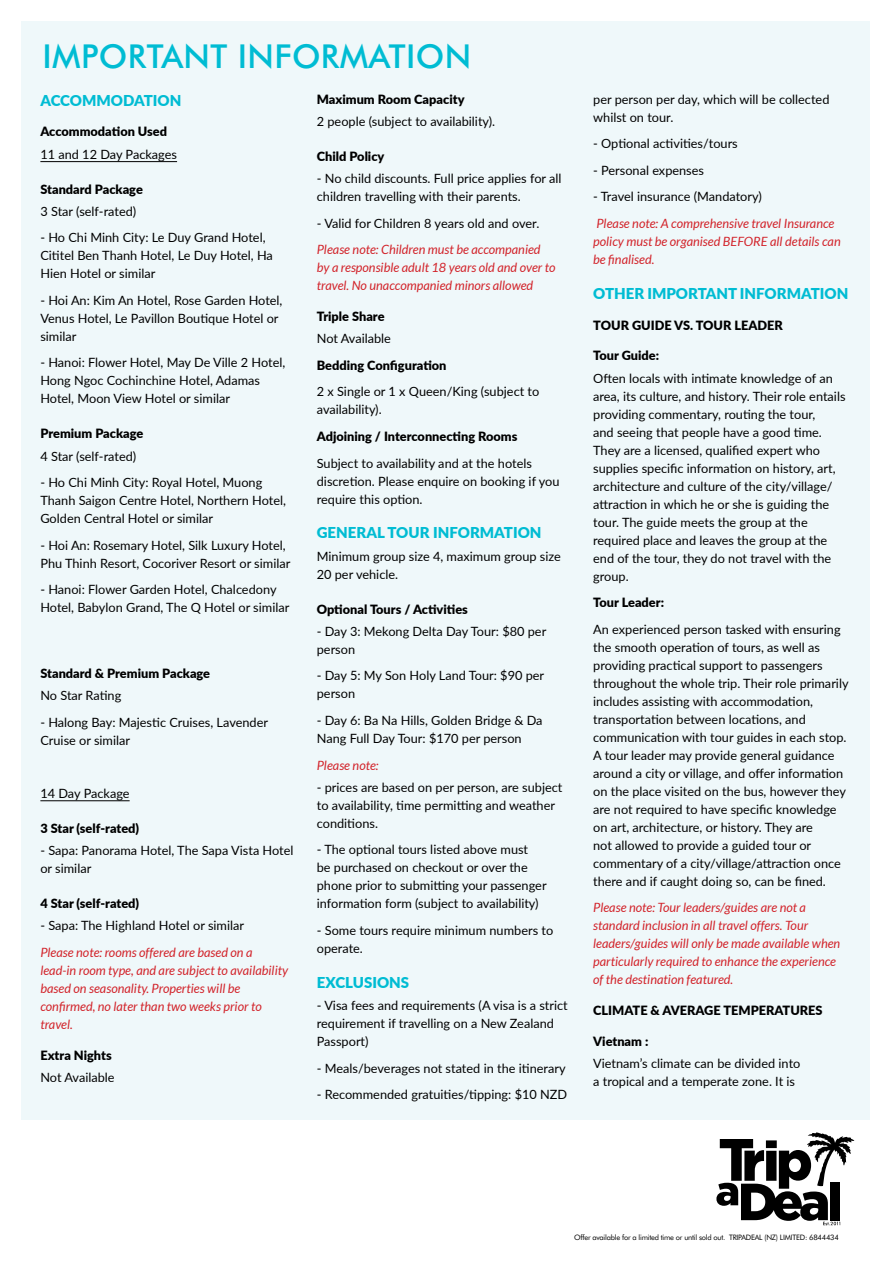
<style>
.page{position:relative;width:893px;height:1263px;background:#fff}
.page>*{position:absolute;margin:0;border:0;box-sizing:border-box;transform-origin:0 0}
.t1{font:500 33px "Futura BT";letter-spacing:.01em;color:#00bcd3}
.t2{font:900 15px "Lato";color:#00bcd3}
.t3{font:12.75px/18px "Lato";color:#000}
.t4{font:italic 12.75px/18px "Lato";color:#d2232a}
.t5{font:900 12.75px "Lato";color:#000}
.t6{font:7.5px "Futura BT";letter-spacing:-.03em;color:#000}
</style>
<div class="page">
<div style="left:21px;top:21px;width:849px;height:1098px;background:#eff8fa"></div>
<svg style="left:716px;top:1132px;width:138px;height:93px"></svg>
<hr style="left:40px;top:161px;width:137px;height:1px;background:#000">
<hr style="left:40px;top:800px;width:90px;height:1px;background:#000">
<h1 class="t1" style="left:43px;top:36px;width:430px">IMPORTANT INFORMATION</h1>
<p class="t2" style="left:40px;top:89px;width:143px">ACCOMMODATION</p>
<p class="t5" style="left:40px;top:122px;width:128px">Accommodation Used</p>
<p class="t3" style="left:40px;top:144px;width:138px">11 and 12 Day Packages</p>
<p class="t5" style="left:40px;top:179px;width:104px">Standard Package</p>
<p class="t3" style="left:40px;top:202px;width:97px">3 Star (self-rated)</p>
<p class="t3" style="left:40px;top:228px;width:234px">- Ho Chi Minh City: Le Duy Grand Hotel,<br>Cititel Ben Thanh Hotel, Le Duy Hotel, Ha<br>Hien Hotel or similar</p>
<p class="t3" style="left:40px;top:291px;width:244px">- Hoi An: Kim An Hotel, Rose Garden Hotel,<br>Venus Hotel, Le Pavillon Boutique Hotel or similar</p>
<p class="t3" style="left:40px;top:353px;width:247px">- Hanoi: Flower Hotel, May De Ville 2 Hotel,<br>Hong Ngoc Cochinchine Hotel, Adamas<br>Hotel, Moon View Hotel or similar</p>
<p class="t5" style="left:40px;top:424px;width:104px">Premium Package</p>
<p class="t3" style="left:40px;top:447px;width:97px">4 Star (self-rated)</p>
<p class="t3" style="left:40px;top:473px;width:247px">- Ho Chi Minh City: Royal Hotel, Muong<br>Thanh Saigon Centre Hotel, Northern Hotel,<br>Golden Central Hotel or similar</p>
<p class="t3" style="left:40px;top:536px;width:252px">- Hoi An: Rosemary Hotel, Silk Luxury Hotel,<br>Phu Thinh Resort, Cocoriver Resort or similar</p>
<p class="t3" style="left:40px;top:580px;width:251px">- Hanoi: Flower Garden Hotel, Chalcedony<br>Hotel, Babylon Grand, The Q Hotel or similar</p>
<p class="t5" style="left:40px;top:664px;width:171px">Standard &amp; Premium Package</p>
<p class="t3" style="left:40px;top:686px;width:82px">No Star Rating</p>
<p class="t3" style="left:40px;top:713px;width:229px">- Halong Bay: Majestic Cruises, Lavender<br>Cruise or similar</p>
<p class="t3" style="left:40px;top:784px;width:91px">14 Day Package</p>
<p class="t5" style="left:40px;top:819px;width:100px">3 Star (self-rated)</p>
<p class="t3" style="left:40px;top:841px;width:255px">- Sapa: Panorama Hotel, The Sapa Vista Hotel or similar</p>
<p class="t5" style="left:40px;top:894px;width:100px">4 Star (self-rated)</p>
<p class="t3" style="left:40px;top:916px;width:205px">- Sapa: The Highland Hotel or similar</p>
<p class="t4" style="left:40px;top:944px;width:249px">Please note: rooms offered are based on a lead-in room type, and are subject to availability based on seasonality. Properties will be confirmed, no later than two weeks prior to travel.</p>
<p class="t5" style="left:40px;top:1045px;width:73px">Extra Nights</p>
<p class="t3" style="left:40px;top:1068px;width:76px">Not Available</p>
<p class="t5" style="left:317px;top:90px;width:149px">Maximum Room Capacity</p>
<p class="t3" style="left:317px;top:112px;width:180px">2 people (subject to availability).</p>
<p class="t5" style="left:317px;top:147px;width:69px">Child Policy</p>
<p class="t3" style="left:317px;top:169px;width:246px">- No child discounts. Full price applies for all children travelling with their parents.</p>
<p class="t3" style="left:317px;top:214px;width:224px">- Valid for Children 8 years old and over.</p>
<p class="t4" style="left:317px;top:241px;width:240px">Please note: Children must be accompanied by a responsible adult 18 years old and over to travel. No unaccompanied minors allowed</p>
<p class="t5" style="left:317px;top:307px;width:69px">Triple Share</p>
<p class="t3" style="left:317px;top:329px;width:76px">Not Available</p>
<p class="t5" style="left:317px;top:356px;width:131px">Bedding Configuration</p>
<p class="t3" style="left:317px;top:382px;width:224px">2 x Single or 1 x Queen/King (subject to availability).</p>
<p class="t5" style="left:317px;top:427px;width:202px">Adjoining / Interconnecting Rooms</p>
<p class="t3" style="left:317px;top:453px;width:244px">Subject to availability and at the hotels discretion. Please enquire on booking if you require this option.</p>
<p class="t2" style="left:317px;top:522px;width:226px">GENERAL TOUR INFORMATION</p>
<p class="t3" style="left:317px;top:546px;width:246px">Minimum group size 4, maximum group size<br>20 per vehicle.</p>
<p class="t5" style="left:317px;top:599px;width:153px">Optional Tours / Activities</p>
<p class="t3" style="left:317px;top:622px;width:231px">- Day 3: Mekong Delta Day Tour: $80 per person</p>
<p class="t3" style="left:317px;top:666px;width:229px">- Day 5: My Son Holy Land Tour: $90 per person</p>
<p class="t3" style="left:317px;top:711px;width:227px">- Day 6: Ba Na Hills, Golden Bridge &amp; Da<br>Nang Full Day Tour: $170 per person</p>
<p class="t4" style="left:317px;top:756px;width:63px">Please note:</p>
<p class="t3" style="left:317px;top:777px;width:247px">- prices are based on per person, are subject to availability, time permitting and weather conditions.</p>
<p class="t3" style="left:317px;top:840px;width:231px">- The optional tours listed above must<br>be purchased on checkout or over the phone prior to submitting your passenger information form (subject to availability)</p>
<p class="t3" style="left:317px;top:921px;width:238px">- Some tours require minimum numbers to operate.</p>
<p class="t2" style="left:317px;top:971px;width:94px">EXCLUSIONS</p>
<p class="t3" style="left:317px;top:996px;width:253px">- Visa fees and requirements (A visa is a strict requirement if travelling on a New Zealand<br>Passport)</p>
<p class="t3" style="left:317px;top:1058px;width:250px">- Meals/beverages not stated in the itinerary</p>
<p class="t3" style="left:317px;top:1085px;width:252px">- Recommended gratuities/tipping: $10 NZD</p>
<p class="t3" style="left:593px;top:90px;width:238px">per person per day, which will be collected whilst on tour.</p>
<p class="t3" style="left:593px;top:134px;width:146px">- Optional activities/tours</p>
<p class="t3" style="left:593px;top:161px;width:112px">- Personal expenses</p>
<p class="t3" style="left:593px;top:187px;width:170px">- Travel insurance (Mandatory)</p>
<p class="t4" style="left:593px;top:215px;width:249px">Please note: A comprehensive travel Insurance policy must be organised BEFORE all details can be finalised.</p>
<p class="t2" style="left:593px;top:282px;width:257px">OTHER IMPORTANT INFORMATION</p>
<p class="t5" style="left:593px;top:315px;width:191px">TOUR GUIDE VS. TOUR LEADER</p>
<p class="t5" style="left:593px;top:346px;width:67px">Tour Guide:</p>
<p class="t3" style="left:593px;top:368px;width:254px">Often locals with intimate knowledge of an area, its culture, and history. Their role entails providing commentary, routing the tour,<br>and seeing that people have a good time.<br>They are a licensed, qualified expert who supplies specific information on history, art, architecture and culture of the city/village/ attraction in which he or she is guiding the tour. The guide meets the group at the required place and leaves the group at the end of the tour, they do not travel with the group.</p>
<p class="t5" style="left:593px;top:593px;width:72px">Tour Leader:</p>
<p class="t3" style="left:593px;top:619px;width:257px">An experienced person tasked with ensuring the smooth operation of tours, as well as providing practical support to passengers throughout the whole trip. Their role primarily includes assisting with accommodation, transportation between locations, and communication with tour guides in each stop.<br>A tour leader may provide general guidance around a city or village, and offer information on the place visited on the bus, however they are not required to have specific knowledge on art, architecture, or history. They are<br>not allowed to provide a guided tour or commentary of a city/village/attraction once there and if caught doing so, can be fined.</p>
<p class="t4" style="left:593px;top:899px;width:249px">Please note: Tour leaders/guides are not a standard inclusion in all travel offers. Tour leaders/guides will only be made available when particularly required to enhance the experience of the destination featured.</p>
<p class="t5" style="left:593px;top:1001px;width:231px">CLIMATE &amp; AVERAGE TEMPERATURES</p>
<p class="t5" style="left:593px;top:1031px;width:57px">Vietnam :</p>
<p class="t3" style="left:593px;top:1054px;width:209px">Vietnam’s climate can be divided into a tropical and a temperate zone. It is</p>
<p class="t6" style="left:574px;top:1232px;width:266px">Offer available for a limited time or until sold out. TRIPADEAL (NZ) LIMITED: 6844434</p>
</div>
